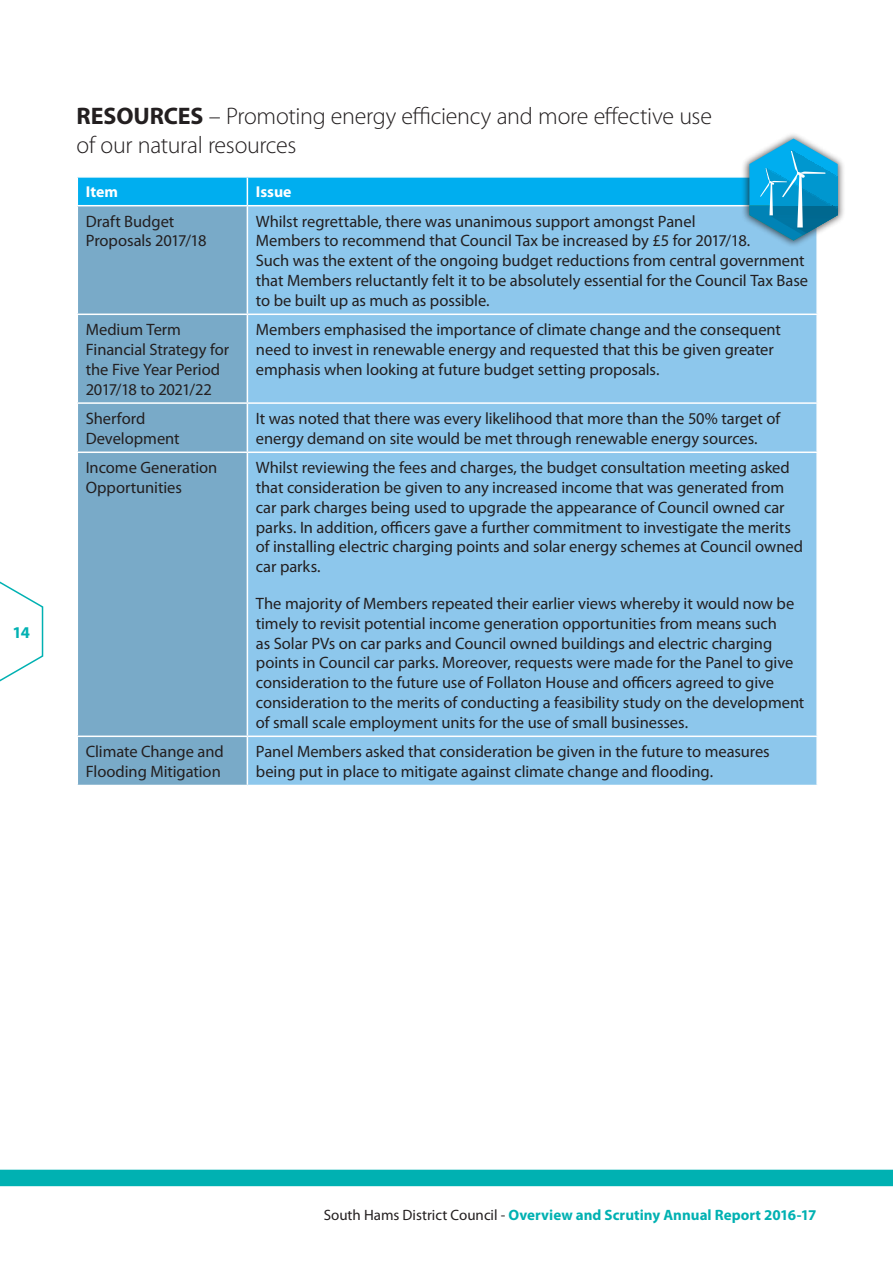
<style>
.page{position:relative;width:893px;height:1263px;background:#fff}
.page>*{position:absolute;margin:0;border:0;box-sizing:border-box;transform-origin:0 0}
.t1{font:300 24px/28.8px "Myriad Pro";letter-spacing:-.015em;color:#231f20}
.t2{font:16.5px/19.8px "Myriad Pro";letter-spacing:-.005em;color:#231f20}
.t3{font:700 16.5px "Myriad Pro";color:#00b1b2}
.t4{font:700 15.75px "Myriad Pro";color:#fff}
.t5{font:700 15px "Myriad Pro";letter-spacing:.005em;color:#00b1b2}
.s1{font-weight:700}
.s2{font-weight:400;color:#231f20}
</style>
<div class="page">
<svg style="left:0;top:581px;width:44px;height:101px"></svg>
<div style="left:0;top:1170px;width:893px;height:16px;background:#00b1b2"></div>
<div style="left:78px;top:241px;width:169px;height:544px;background:#79aac8"></div>
<div style="left:248px;top:241px;width:568px;height:544px;background:#8dc7ec"></div>
<hr style="left:77px;top:314px;width:170px;height:1px;background:#fff">
<hr style="left:77px;top:402px;width:170px;height:2px;background:#fff">
<hr style="left:77px;top:451px;width:170px;height:2px;background:#fff">
<hr style="left:77px;top:735px;width:170px;height:2px;background:#fff">
<hr style="left:247px;top:314px;width:571px;height:1px;background:#fff">
<hr style="left:247px;top:402px;width:571px;height:2px;background:#fff">
<hr style="left:247px;top:451px;width:571px;height:2px;background:#fff">
<hr style="left:247px;top:735px;width:571px;height:2px;background:#fff">
<div style="left:742px;top:131px;width:104px;height:117px;background:#231f20;opacity:.75"></div>
<svg style="left:77px;top:139px;width:761px;height:102px"></svg>
<p class="t3" style="left:13px;top:621px;width:19px">14</p>
<h1 class="t1" style="left:77px;top:102px;width:637px"><span class="s1">RESOURCES</span> – Promoting energy efficiency and more effective use of our natural resources</h1>
<p class="t4" style="left:86px;top:182px;width:34px">Item</p>
<p class="t4" style="left:256px;top:182px;width:37px">Issue</p>
<p class="t2" style="left:86px;top:211px;width:122px">Draft Budget<br>Proposals 2017/18</p>
<p class="t2" style="left:256px;top:211px;width:554px">Whilst regrettable, there was unanimous support amongst Panel<br>Members to recommend that Council Tax be increased by £5 for 2017/18.<br>Such was the extent of the ongoing budget reductions from central government that Members reluctantly felt it to be absolutely essential for the Council Tax Base to be built up as much as possible.</p>
<p class="t2" style="left:86px;top:319px;width:145px">Medium Term<br>Financial Strategy for the Five Year Period<br>2017/18 to 2021/22</p>
<p class="t2" style="left:256px;top:319px;width:527px">Members emphasised the importance of climate change and the consequent need to invest in renewable energy and requested that this be given greater emphasis when looking at future budget setting proposals.</p>
<p class="t2" style="left:86px;top:408px;width:95px">Sherford<br>Development</p>
<p class="t2" style="left:256px;top:408px;width:526px">It was noted that there was every likelihood that more than the 50% target of energy demand on site would be met through renewable energy sources.</p>
<p class="t2" style="left:86px;top:457px;width:133px">Income Generation<br>Opportunities</p>
<p class="t2" style="left:256px;top:457px;width:549px">Whilst reviewing the fees and charges, the budget consultation meeting asked that consideration be given to any increased income that was generated from car park charges being used to upgrade the appearance of Council owned car parks. In addition, officers gave a further commitment to investigate the merits of installing electric charging points and solar energy schemes at Council owned car parks.</p>
<p class="t2" style="left:256px;top:593px;width:550px">The majority of Members repeated their earlier views whereby it would now be timely to revisit potential income generation opportunities from means such<br>as Solar PVs on car parks and Council owned buildings and electric charging points in Council car parks. Moreover, requests were made for the Panel to give consideration to the future use of Follaton House and officers agreed to give consideration to the merits of conducting a feasibility study on the development of small scale employment units for the use of small businesses.</p>
<p class="t2" style="left:86px;top:741px;width:140px">Climate Change and<br>Flooding Mitigation</p>
<p class="t2" style="left:256px;top:741px;width:515px">Panel Members asked that consideration be given in the future to measures being put in place to mitigate against climate change and flooding.</p>
<p class="t5" style="left:324px;top:1205px;width:494px"><span class="s2">South Hams District Council -</span> Overview and Scrutiny Annual Report 2016-17</p>
</div>
